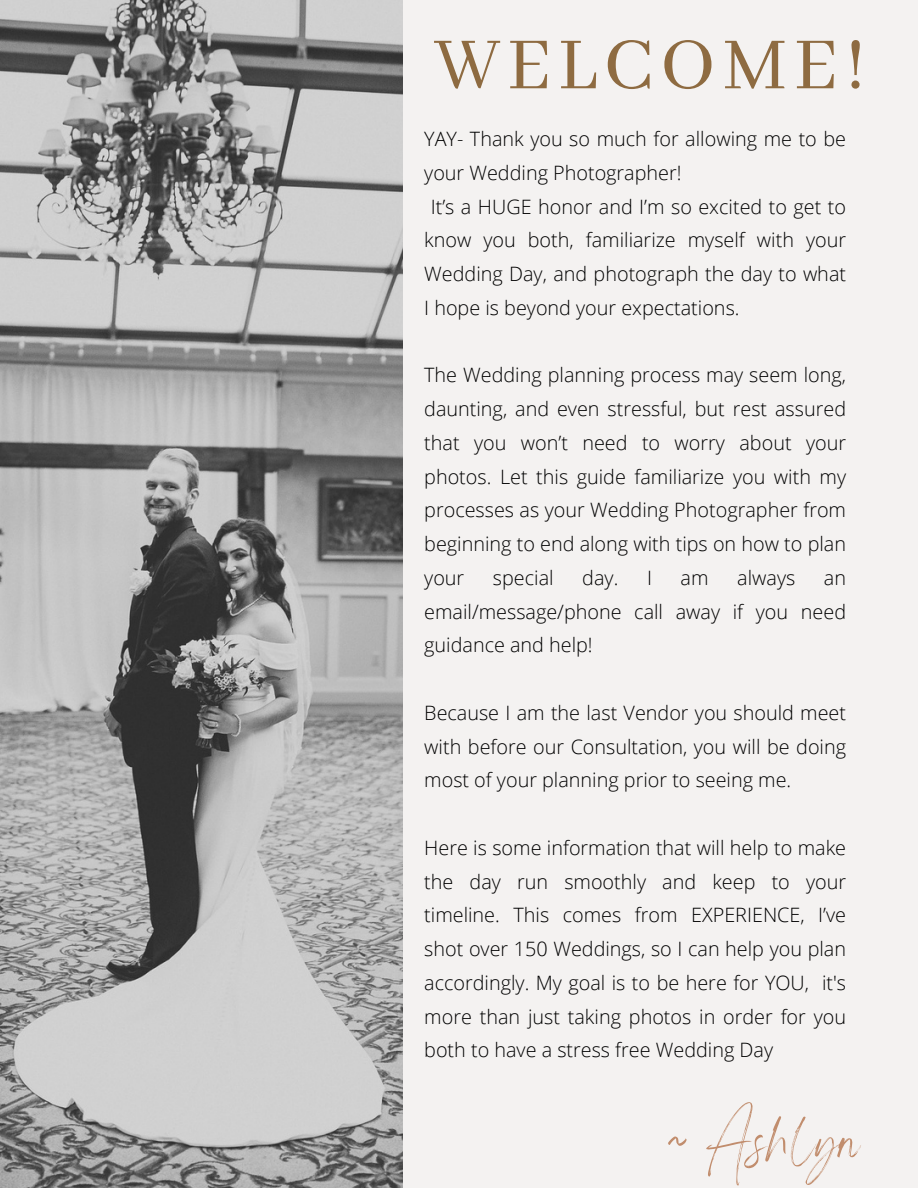
<style>
.page{position:relative;width:918px;height:1188px;background:#f4f2f1}
.page>*{position:absolute;margin:0;border:0;box-sizing:border-box;transform-origin:0 0}
.t1{font:81px "Abhaya Libre";letter-spacing:.085em;color:#8e6b41}
.t2{font:78.45px "Angella White";letter-spacing:.02em;color:#c18d6d}
.t3{font:300 19.8px/33.8px "Open Sans";color:#000;text-align:justify}
</style>
<div class="page">
<img style="left:0;top:0;width:403px;height:1188px">
<p class="t1" style="left:434px;top:20px;width:434px">WELCOME!</p>
<p class="t3" style="left:424px;top:121px;width:423px">YAY- Thank you so much for allowing me to be your Wedding Photographer!</p>
<p class="t3" style="left:424px;top:189px;width:423px;text-indent:7px">It’s a HUGE honor and I’m so excited to get to know you both, familiarize myself with your Wedding Day, and photograph the day to what I hope is beyond your expectations.</p>
<p class="t3" style="left:424px;top:358px;width:423px">The Wedding planning process may seem long, daunting, and even stressful, but rest assured that you won’t need to worry about your photos. Let this guide familiarize you with my processes as your Wedding Photographer from beginning to end along with tips on how to plan your</p>
<p class="t3" style="left:493px;top:560px;width:62px">special</p>
<p class="t3" style="left:582px;top:560px;width:38px">day.</p>
<p class="t3" style="left:647px;top:560px;width:6px">I</p>
<p class="t3" style="left:681px;top:560px;width:29px">am</p>
<p class="t3" style="left:737px;top:560px;width:60px">always</p>
<p class="t3" style="left:424px;top:560px;width:423px;text-indent:400px">an email/message/phone call away if you need guidance and help!</p>
<p class="t3" style="left:424px;top:695px;width:423px">Because I am the last Vendor you should meet with before our Consultation, you will be doing most of your planning prior to seeing me.</p>
<p class="t3" style="left:424px;top:830px;width:423px">Here is some information that will help to make the day run smoothly and keep to your timeline. This comes from EXPERIENCE, I’ve shot over 150 Weddings, so I can help you plan accordingly. My goal is to be here for YOU, it's more than just taking photos in order for you both to have a stress free Wedding Day</p>
<p class="t2" style="left:668px;top:1092px;width:194px">~ Ashlyn</p>
</div>
